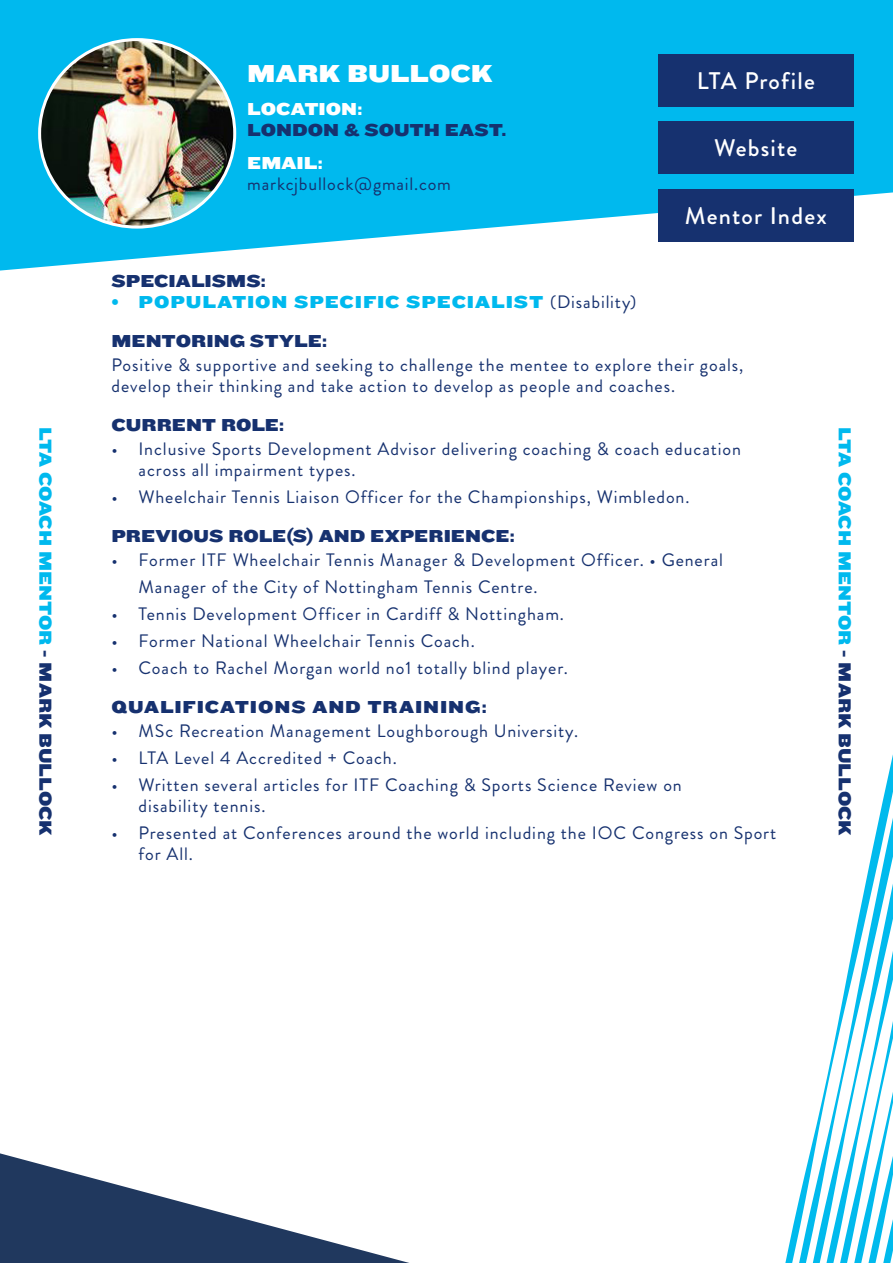
<style>
.page{position:relative;width:893px;height:1263px;background:#fff}
.page>*{position:absolute;margin:0;border:0;box-sizing:border-box;transform-origin:0 0}
.t1{font:25.5px "Knockout 73 Full Heviweight";color:#fff}
.t2{font:500 24px "Brandon Grotesque";letter-spacing:.05em;color:#fff}
.t3{font:18px/21px "Brandon Grotesque";letter-spacing:.05em;color:#16316f}
.t4{font:18px/21px "Knockout 73 Full Heviweight";color:#16316f}
.t5{font:18px "Knockout 73 Full Heviweight";color:#00b9ee}
.t6{font:18px "Knockout 73 Full Heviweight";letter-spacing:.05em;color:#00b9ee}
.t7{font:18px "Knockout 73 Full Heviweight";letter-spacing:.05em;color:#16316f}
.s1{color:#fff}
.s2{font-family:"Knockout 73 Full Heviweight";color:#fff}
.s3{font-family:"Brandon Grotesque";color:#16316f}
.s4{color:#16316f}
</style>
<div class="page">
<svg style="left:0;top:0;width:892px;height:271px;fill:#00b9ee"></svg>
<svg style="left:0;top:1153px;width:409px;height:110px"></svg>
<svg style="left:785px;top:1204px;width:13px;height:59px"></svg>
<svg style="left:798px;top:1149px;width:13px;height:114px"></svg>
<svg style="left:811px;top:1092px;width:13px;height:171px"></svg>
<svg style="left:824px;top:759px;width:68px;height:504px"></svg>
<img style="left:40px;top:40px;width:195px;height:187px">
<div style="left:658px;top:54px;width:195px;height:52px;background:#16316f"></div>
<div style="left:658px;top:122px;width:195px;height:52px;background:#16316f"></div>
<div style="left:658px;top:189px;width:195px;height:53px;background:#16316f"></div>
<p class="t1" style="left:247px;top:55px;width:247px">MARK BULLOCK</p>
<p class="t4" style="left:247px;top:98px;width:261px"><span class="s1">LOCATION:<br></span>LONDON &amp; SOUTH EAST.</p>
<p class="t3" style="left:247px;top:153px;width:205px"><span class="s2">EMAIL: </span>markcjbullock@gmail.com</p>
<p class="t2" style="left:696px;top:64px;width:120px">LTA Profile</p>
<p class="t2" style="left:714px;top:131px;width:85px">Website</p>
<p class="t2" style="left:685px;top:199px;width:143px">Mentor Index</p>
<p class="t4" style="left:111px;top:270px;width:156px">SPECIALISMS:</p>
<p class="t6" style="left:111px;top:290px;width:526px">• POPULATION SPECIFIC SPECIALIST <span class="s3">(Disability)</span></p>
<p class="t4" style="left:111px;top:330px;width:217px">MENTORING STYLE:</p>
<p class="t3" style="left:111px;top:355px;width:633px">Positive &amp; supportive and seeking to challenge the mentee to explore their goals, develop their thinking and take action to develop as people and coaches.</p>
<p class="t4" style="left:111px;top:414px;width:174px">CURRENT ROLE:</p>
<p class="t3" style="left:138px;top:439px;width:604px;text-indent:-27px">• Inclusive Sports Development Advisor delivering coaching &amp; coach education across all impairment types.</p>
<p class="t3" style="left:111px;top:487px;width:579px">• Wheelchair Tennis Liaison Officer for the Championships, Wimbledon.</p>
<p class="t4" style="left:111px;top:525px;width:404px">PREVIOUS ROLE(S) AND EXPERIENCE:</p>
<p class="t3" style="left:138px;top:547px;width:586px;line-height:27px;text-indent:-27px">• Former ITF Wheelchair Tennis Manager &amp; Development Officer. • General<br>Manager of the City of Nottingham Tennis Centre.</p>
<p class="t3" style="left:111px;top:604px;width:454px">• Tennis Development Officer in Cardiff &amp; Nottingham.</p>
<p class="t3" style="left:111px;top:631px;width:365px">• Former National Wheelchair Tennis Coach.</p>
<p class="t3" style="left:111px;top:658px;width:458px">• Coach to Rachel Morgan world no1 totally blind player.</p>
<p class="t7" style="left:111px;top:695px;width:376px">QUALIFICATIONS AND TRAINING:</p>
<p class="t3" style="left:111px;top:721px;width:468px">• MSc Recreation Management Loughborough University.</p>
<p class="t3" style="left:111px;top:748px;width:287px">• LTA Level 4 Accredited + Coach.</p>
<p class="t3" style="left:138px;top:775px;width:544px;text-indent:-27px">• Written several articles for ITF Coaching &amp; Sports Science Review on disability tennis.</p>
<p class="t3" style="left:138px;top:823px;width:639px;text-indent:-27px">• Presented at Conferences around the world including the IOC Congress on Sport for All.</p>
<p class="t5" style="left:58px;top:427px;width:410px;rotate:90deg">LTA COACH MENTOR <span class="s4">- MARK BULLOCK</span></p>
<p class="t5" style="left:857px;top:427px;width:410px;rotate:90deg">LTA COACH MENTOR <span class="s4">- MARK BULLOCK</span></p>
</div>
